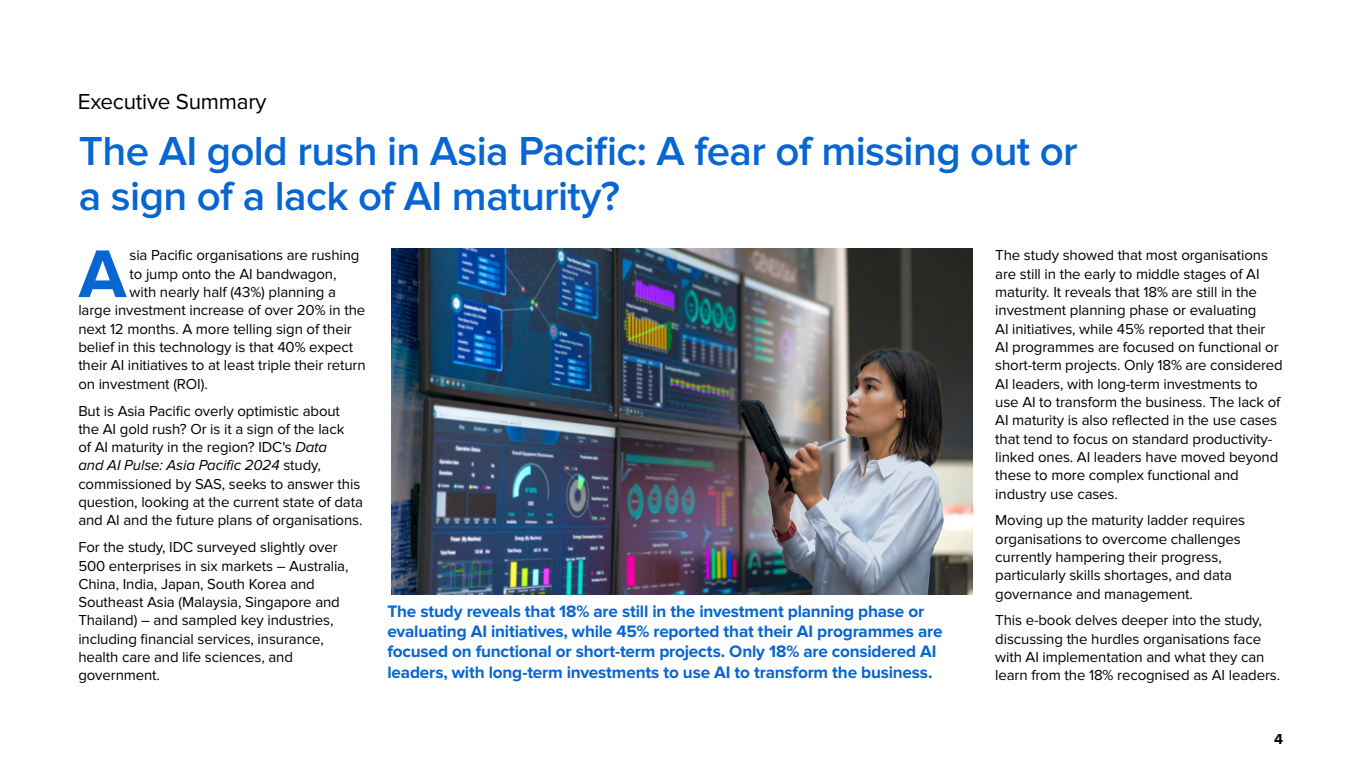
<style>
.page{position:relative;width:1361px;height:766px;background:#fff}
.page>*{position:absolute;margin:0;border:0;box-sizing:border-box;transform-origin:0 0}
.t1{font:700 69.9px "Proxima Nova";color:#0766d1}
.t2{font:600 42px/45px "Proxima Nova";letter-spacing:-.015em;color:#0766d1}
.t3{font:22.5px "Proxima Nova";letter-spacing:-.01em;color:#000}
.t4{font:700 17.1px/20.4px "Proxima Nova";letter-spacing:-.01em;color:#0766d1}
.t5{font:15px/18.3px "Proxima Nova";letter-spacing:-.01em;color:#000}
.t6{font:700 15px "Proxima Nova";color:#000}
.s1{font-style:italic}
</style>
<div class="page">
<img style="left:392px;top:248px;width:580px;height:346px">
<p class="t3" style="left:78px;top:88px;width:190px">Executive Summary</p>
<p class="t2" style="left:79px;top:130px;width:1000px">The AI gold rush in Asia Pacific: A fear of missing out or a sign of a lack of AI maturity?</p>
<p class="t1" style="left:79px;top:233px;width:49px">A</p>
<p class="t5" style="left:130px;top:246px;width:231px">sia Pacific organisations are rushing</p>
<p class="t5" style="left:995px;top:246px;width:289px">The study showed that most organisations are still in the early to middle stages of AI maturity. It reveals that 18% are still in the investment planning phase or evaluating<br>AI initiatives, while 45% reported that their<br>AI programmes are focused on functional or short-term projects. Only 18% are considered AI leaders, with long-term investments to use AI to transform the business. The lack of AI maturity is also reflected in the use cases that tend to focus on standard productivity&shy;linked ones. AI leaders have moved beyond these to more complex functional and industry use cases.</p>
<p class="t5" style="left:995px;top:511px;width:251px">Moving up the maturity ladder requires organisations to overcome challenges currently hampering their progress, particularly skills shortages, and data governance and management.</p>
<p class="t5" style="left:995px;top:611px;width:286px">This e-book delves deeper into the study, discussing the hurdles organisations face with AI implementation and what they can learn from the 18% recognised as AI leaders.</p>
<p class="t5" style="left:130px;top:265px;width:208px">to jump onto the AI bandwagon,</p>
<p class="t5" style="left:130px;top:283px;width:208px">with nearly half (43%) planning a</p>
<p class="t5" style="left:78px;top:301px;width:288px">large investment increase of over 20% in the</p>
<p class="t5" style="left:78px;top:320px;width:275px">next 12 months. A more telling sign of their</p>
<p class="t5" style="left:78px;top:338px;width:276px">belief in this technology is that 40% expect</p>
<p class="t5" style="left:78px;top:356px;width:289px">their AI initiatives to at least triple their return</p>
<p class="t5" style="left:78px;top:374px;width:131px">on investment (ROI).</p>
<p class="t5" style="left:78px;top:401px;width:286px">But is Asia Pacific overly optimistic about the AI gold rush? Or is it a sign of the lack<br>of AI maturity in the region? IDC's <span class="s1">Data<br>and AI Pulse: Asia Pacific 2024</span> study, commissioned by SAS, seeks to answer this question, looking at the current state of data and AI and the future plans of organisations.</p>
<p class="t5" style="left:78px;top:538px;width:272px">For the study, IDC surveyed slightly over 500 enterprises in six markets – Australia, China, India, Japan, South Korea and Southeast Asia (Malaysia, Singapore and Thailand) – and sampled key industries, including financial services, insurance, health care and life sciences, and government.</p>
<p class="t4" style="left:387px;top:601px;width:556px">The study reveals that 18% are still in the investment planning phase or evaluating AI initiatives, while 45% reported that their AI programmes are focused on functional or short-term projects. Only 18% are considered AI leaders, with long-term investments to use AI to transform the business.</p>
<p class="t6" style="left:1274px;top:729px;width:10px">4</p>
</div>
